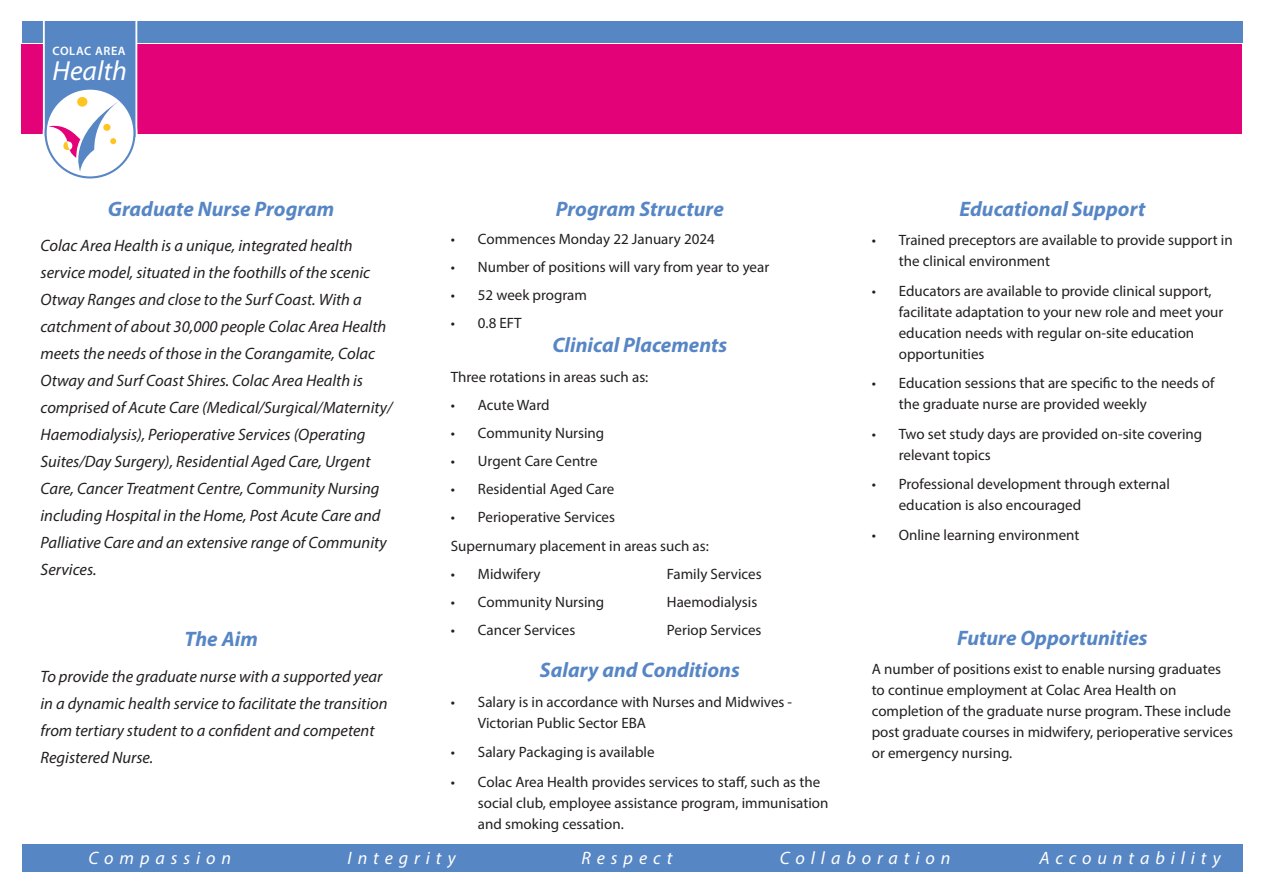
<style>
.page{position:relative;width:1263px;height:893px;background:#fff}
.page>*{position:absolute;margin:0;border:0;box-sizing:border-box;transform-origin:0 0}
.t1{font:italic 27.75px "Myriad Pro";color:#fff}
.sub_head{font:italic 700 21px "Myriad Pro";color:#5786c5}
.t2{font:italic 18px "Myriad Pro";letter-spacing:.33em;color:#fff}
.t3{font:italic 16.5px/27px "Myriad Pro";color:#231f20}
.t4{font:15px/21px "Myriad Pro";color:#231f20}
.t5{font:600 12.3px "Myriad Pro";letter-spacing:.05em;color:#fff}
</style>
<div class="page">
<div style="left:22px;top:844px;width:1220px;height:28px;background:#5786c5"></div>
<div style="left:21px;top:44px;width:1221px;height:90px;background:#e40278"></div>
<div style="left:22px;top:21px;width:1220px;height:22px;background:#5786c5"></div>
<svg style="left:43px;top:21px;width:94px;height:151px"></svg>
<p class="t5" style="left:53px;top:43px;width:75px">COLAC AREA</p>
<p class="t1" style="left:53px;top:54px;width:76px">Health</p>
<p class="sub_head" style="left:108px;top:195px;width:228px">Graduate Nurse Program</p>
<p class="t3" style="left:41px;top:232px;width:354px">Colac Area Health is a unique, integrated health service model, situated in the foothills of the scenic Otway Ranges and close to the Surf Coast. With a catchment of about 30,000 people Colac Area Health meets the needs of those in the Corangamite, Colac Otway and Surf Coast Shires. Colac Area Health is comprised of Acute Care (Medical/Surgical/Maternity/ Haemodialysis), Perioperative Services (Operating Suites/Day Surgery), Residential Aged Care, Urgent Care, Cancer Treatment Centre, Community Nursing including Hospital in the Home, Post Acute Care and Palliative Care and an extensive range of Community Services.</p>
<p class="sub_head" style="left:184px;top:625px;width:75px">The Aim</p>
<p class="t3" style="left:41px;top:662px;width:349px">To provide the graduate nurse with a supported year in a dynamic health service to facilitate the transition from tertiary student to a confident and competent Registered Nurse.</p>
<p class="sub_head" style="left:556px;top:195px;width:169px">Program Structure</p>
<p class="t4" style="left:451px;top:228px;width:265px">• Commences Monday 22 January 2024</p>
<p class="t4" style="left:451px;top:256px;width:320px">• Number of positions will vary from year to year</p>
<p class="t4" style="left:451px;top:284px;width:138px">• 52 week program</p>
<p class="t4" style="left:451px;top:312px;width:72px">• 0.8 EFT</p>
<p class="sub_head" style="left:552px;top:331px;width:176px">Clinical Placements</p>
<p class="t4" style="left:451px;top:366px;width:199px">Three rotations in areas such as:</p>
<p class="t4" style="left:451px;top:394px;width:100px">• Acute Ward</p>
<p class="t4" style="left:451px;top:422px;width:155px">• Community Nursing</p>
<p class="t4" style="left:451px;top:450px;width:148px">• Urgent Care Centre</p>
<p class="t4" style="left:451px;top:478px;width:165px">• Residential Aged Care</p>
<p class="t4" style="left:451px;top:506px;width:166px">• Perioperative Services</p>
<p class="t4" style="left:451px;top:535px;width:259px">Supernumary placement in areas such as:</p>
<p class="t4" style="left:451px;top:563px;width:91px">• Midwifery</p>
<p class="t4" style="left:667px;top:563px;width:96px">Family Services</p>
<p class="t4" style="left:451px;top:591px;width:155px">• Community Nursing</p>
<p class="t4" style="left:667px;top:591px;width:92px">Haemodialysis</p>
<p class="t4" style="left:451px;top:619px;width:126px">• Cancer Services</p>
<p class="t4" style="left:667px;top:619px;width:96px">Periop Services</p>
<p class="sub_head" style="left:540px;top:657px;width:201px">Salary and Conditions</p>
<p class="t4" style="left:478px;top:691px;width:316px;text-indent:-27px">• Salary is in accordance with Nurses and Midwives -<br>Victorian Public Sector EBA</p>
<p class="t4" style="left:451px;top:742px;width:205px">• Salary Packaging is available</p>
<p class="t4" style="left:478px;top:771px;width:352px;text-indent:-27px">• Colac Area Health provides services to staff, such as the social club, employee assistance program, immunisation and smoking cessation.</p>
<p class="sub_head" style="left:959px;top:195px;width:187px">Educational Support</p>
<p class="t4" style="left:899px;top:229px;width:336px;text-indent:-27px">• Trained preceptors are available to provide support in the clinical environment</p>
<p class="t4" style="left:899px;top:280px;width:326px;text-indent:-27px">• Educators are available to provide clinical support, facilitate adaptation to your new role and meet your education needs with regular on-site education opportunities</p>
<p class="t4" style="left:899px;top:372px;width:317px;text-indent:-27px">• Education sessions that are specific to the needs of the graduate nurse are provided weekly</p>
<p class="t4" style="left:899px;top:423px;width:305px;text-indent:-27px">• Two set study days are provided on-site covering relevant topics</p>
<p class="t4" style="left:899px;top:473px;width:273px;text-indent:-27px">• Professional development through external education is also encouraged</p>
<p class="t4" style="left:872px;top:524px;width:209px">• Online learning environment</p>
<p class="sub_head" style="left:957px;top:624px;width:192px">Future Opportunities</p>
<p class="t4" style="left:872px;top:659px;width:363px">A number of positions exist to enable nursing graduates to continue employment at Colac Area Health on completion of the graduate nurse program. These include post graduate courses in midwifery, perioperative services or emergency nursing.</p>
<p class="t2" style="left:88px;top:846px;width:144px">Compassion</p>
<p class="t2" style="left:348px;top:846px;width:110px">Integrity</p>
<p class="t2" style="left:581px;top:846px;width:92px">Respect</p>
<p class="t2" style="left:780px;top:846px;width:172px">Collaboration</p>
<p class="t2" style="left:1039px;top:846px;width:183px">Accountability</p>
</div>
